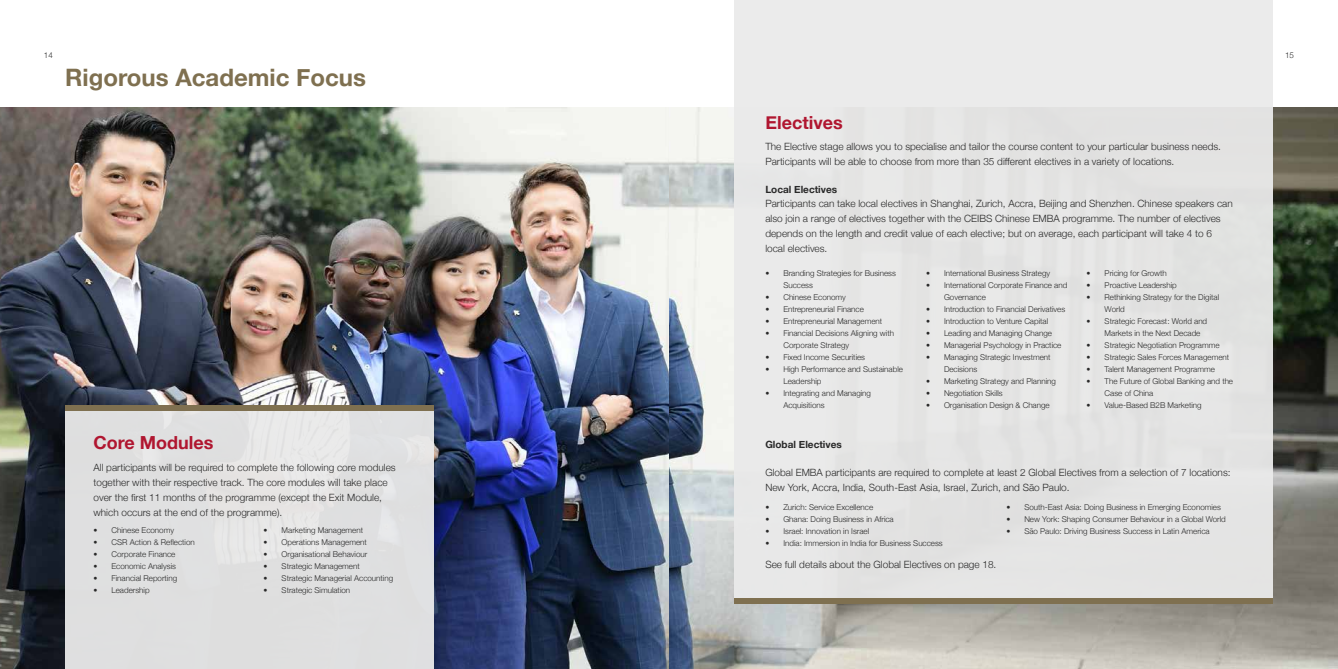
<style>
.page{position:relative;width:1338px;height:669px;background:#fff}
.page>*{position:absolute;margin:0;border:0;box-sizing:border-box;transform-origin:0 0}
.t1{font:700 24px "Helvetica Neue";color:#7f7050}
.t2{font:700 18px "Helvetica Neue";color:#b01630}
.t3{font:300 10px/15px "Helvetica Neue";color:#292929}
.t4{font:700 10px "Helvetica Neue";color:#292929}
.t5{font:300 8px/12px "Helvetica Neue";color:#292929}
</style>
<div class="page">
<img style="left:0;top:108px;width:1338px;height:561px">
<div style="left:65px;top:411px;width:369px;height:258px;background:#dfdfe0"></div>
<div style="left:65px;top:405px;width:369px;height:6px;background:#7f7050"></div>
<div style="left:734px;top:0;width:539px;height:604px;background:#eaeaea"></div>
<div style="left:734px;top:598px;width:539px;height:6px;background:#7f7050"></div>
<p class="t5" style="left:44px;top:48px;width:10px">14</p>
<p class="t5" style="left:1285px;top:48px;width:10px">15</p>
<h1 class="t1" style="left:65px;top:58px;width:302px">Rigorous Academic Focus</h1>
<h2 class="t2" style="left:94px;top:429px;width:121px">Core Modules</h2>
<p class="t3" style="left:94px;top:459px;width:304px">All participants will be required to complete the following core modules together with their respective track. The core modules will take place over the first 11 months of the programme (except the Exit Module, which occurs at the end of the programme).</p>
<p class="t5" style="left:94px;top:523px;width:82px">• Chinese Economy</p>
<p class="t5" style="left:94px;top:535px;width:103px">• CSR Action &amp; Reflection</p>
<p class="t5" style="left:94px;top:547px;width:83px">• Corporate Finance</p>
<p class="t5" style="left:94px;top:559px;width:84px">• Economic Analysis</p>
<p class="t5" style="left:94px;top:571px;width:85px">• Financial Reporting</p>
<p class="t5" style="left:94px;top:583px;width:58px">• Leadership</p>
<p class="t5" style="left:264px;top:523px;width:101px">• Marketing Management</p>
<p class="t5" style="left:264px;top:535px;width:105px">• Operations Management</p>
<p class="t5" style="left:264px;top:547px;width:105px">• Organisational Behaviour</p>
<p class="t5" style="left:264px;top:559px;width:98px">• Strategic Management</p>
<p class="t5" style="left:264px;top:571px;width:131px">• Strategic Managerial Accounting</p>
<p class="t5" style="left:264px;top:583px;width:88px">• Strategic Simulation</p>
<h2 class="t2" style="left:765px;top:108px;width:79px">Electives</h2>
<p class="t3" style="left:765px;top:139px;width:457px">The Elective stage allows you to specialise and tailor the course content to your particular business needs.<br>Participants will be able to choose from more than 35 different electives in a variety of locations.</p>
<p class="t4" style="left:765px;top:181px;width:73px">Local Electives</p>
<p class="t3" style="left:765px;top:195px;width:469px">Participants can take local electives in Shanghai, Zurich, Accra, Beijing and Shenzhen. Chinese speakers can also join a range of electives together with the CEIBS Chinese EMBA programme. The number of electives depends on the length and credit value of each elective; but on average, each participant will take 4 to 6 local electives.</p>
<p class="t5" style="left:783px;top:267px;width:114px;text-indent:-18px">• Branding Strategies for Business<br>Success</p>
<p class="t5" style="left:765px;top:291px;width:82px">• Chinese Economy</p>
<p class="t5" style="left:765px;top:303px;width:100px">• Entrepreneurial Finance</p>
<p class="t5" style="left:765px;top:315px;width:118px">• Entrepreneurial Management</p>
<p class="t5" style="left:783px;top:327px;width:112px;text-indent:-18px">• Financial Decisions Aligning with<br>Corporate Strategy</p>
<p class="t5" style="left:765px;top:351px;width:101px">• Fixed Income Securities</p>
<p class="t5" style="left:783px;top:363px;width:121px;text-indent:-18px">• High Performance and Sustainable<br>Leadership</p>
<p class="t5" style="left:783px;top:387px;width:89px;text-indent:-18px">• Integrating and Managing<br>Acquisitions</p>
<p class="t4" style="left:765px;top:437px;width:78px">Global Electives</p>
<p class="t5" style="left:926px;top:267px;width:126px">• International Business Strategy</p>
<p class="t5" style="left:944px;top:279px;width:125px;text-indent:-18px">• International Corporate Finance and<br>Governance</p>
<p class="t5" style="left:926px;top:303px;width:141px">• Introduction to Financial Derivatives</p>
<p class="t5" style="left:926px;top:315px;width:124px">• Introduction to Venture Capital</p>
<p class="t5" style="left:926px;top:327px;width:127px">• Leading and Managing Change</p>
<p class="t5" style="left:926px;top:339px;width:137px">• Managerial Psychology in Practice</p>
<p class="t5" style="left:944px;top:351px;width:108px;text-indent:-18px">• Managing Strategic Investment<br>Decisions</p>
<p class="t5" style="left:926px;top:375px;width:131px">• Marketing Strategy and Planning</p>
<p class="t5" style="left:926px;top:387px;width:78px">• Negotiation Skills</p>
<p class="t5" style="left:926px;top:399px;width:125px">• Organisation Design &amp; Change</p>
<p class="t5" style="left:1087px;top:267px;width:82px">• Pricing for Growth</p>
<p class="t5" style="left:1087px;top:279px;width:92px">• Proactive Leadership</p>
<p class="t5" style="left:1105px;top:291px;width:116px;text-indent:-18px">• Rethinking Strategy for the Digital<br>World</p>
<p class="t5" style="left:1105px;top:315px;width:104px;text-indent:-18px">• Strategic Forecast: World and<br>Markets in the Next Decade</p>
<p class="t5" style="left:1087px;top:339px;width:134px">• Strategic Negotiation Programme</p>
<p class="t5" style="left:1087px;top:351px;width:144px">• Strategic Sales Forces Management</p>
<p class="t5" style="left:1087px;top:363px;width:130px">• Talent Management Programme</p>
<p class="t5" style="left:1105px;top:375px;width:130px;text-indent:-18px">• The Future of Global Banking and the<br>Case of China</p>
<p class="t5" style="left:1087px;top:399px;width:116px">• Value-Based B2B Marketing</p>
<p class="t3" style="left:765px;top:464px;width:467px">Global EMBA participants are required to complete at least 2 Global Electives from a selection of 7 locations:<br>New York, Accra, India, South-East Asia, Israel, Zurich, and São Paulo.</p>
<p class="t5" style="left:765px;top:501px;width:109px">• Zurich: Service Excellence</p>
<p class="t5" style="left:765px;top:513px;width:130px">• Ghana: Doing Business in Africa</p>
<p class="t5" style="left:765px;top:525px;width:105px">• Israel: Innovation in Israel</p>
<p class="t5" style="left:765px;top:537px;width:179px">• India: Immersion in India for Business Success</p>
<p class="t3" style="left:765px;top:557px;width:232px">See full details about the Global Electives on page 18.</p>
<p class="t5" style="left:1006px;top:501px;width:216px">• South-East Asia: Doing Business in Emerging Economies</p>
<p class="t5" style="left:1006px;top:513px;width:221px">• New York: Shaping Consumer Behaviour in a Global World</p>
<p class="t5" style="left:1006px;top:525px;width:205px">• São Paulo: Driving Business Success in Latin America</p>
</div>
